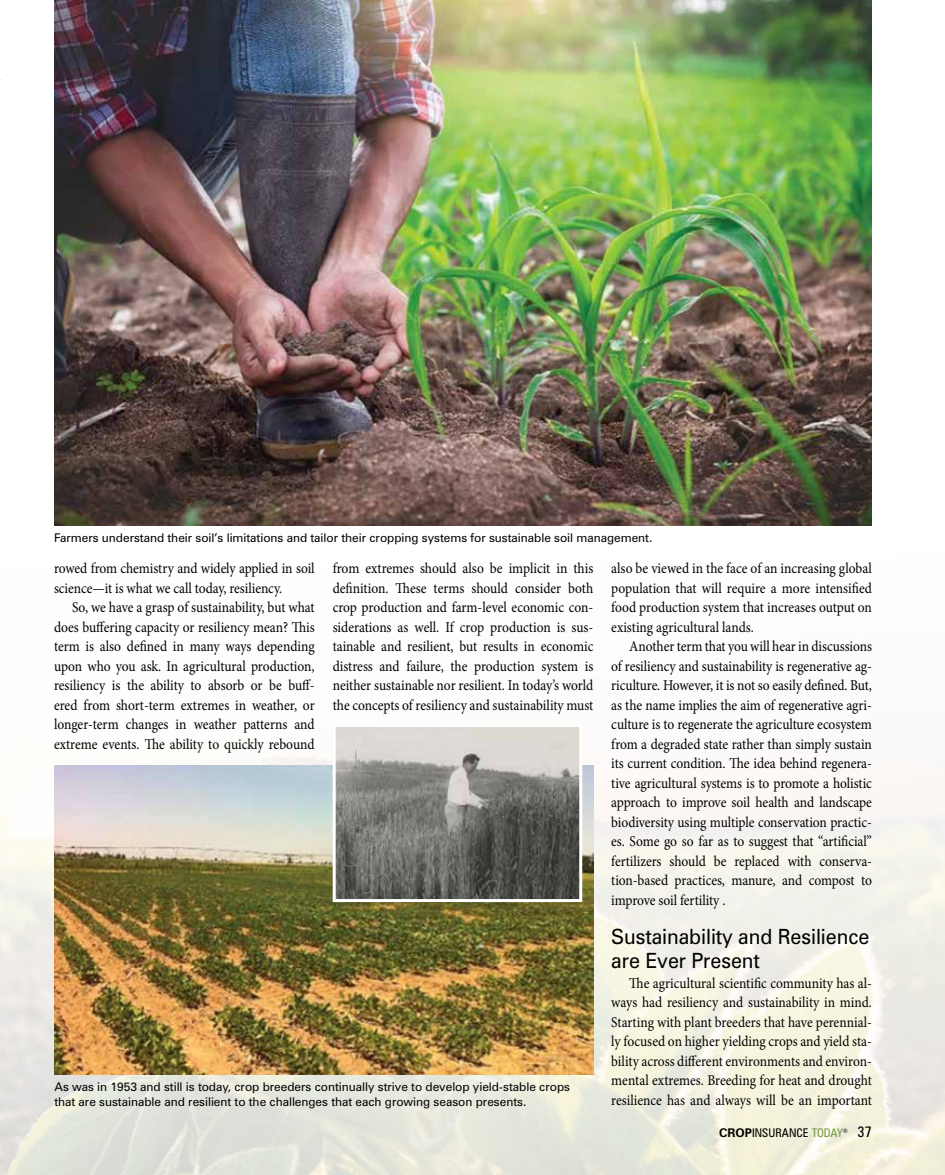
<style>
.page{position:relative;width:945px;height:1175px;background:#fff}
.page>*{position:absolute;margin:0;border:0;box-sizing:border-box;transform-origin:0 0}
.t1{font:21px/24px "Zurich BT";letter-spacing:-.005em;color:#000;scale:.95 1}
.t2{font:15px/19.5px "Minion Pro";letter-spacing:-.005em;color:#000;text-align:justify;scale:.9 1}
.t3{font:12px/15px "Zurich BT";letter-spacing:-.005em;color:#000}
.t4{font:condensed 12px "Zurich BT";color:#000}
.s1{font-family:"Zurich Bold BT";font-stretch:normal}
.s2{color:#799a3d}
.s3{font-size:15px}
</style>
<div class="page">
<img style="left:0;top:756px;width:945px;height:418px">
<hr style="left:0;top:0;width:1px;height:69px;background:#799a3d">
<img style="left:54px;top:0;width:818px;height:525px">
<img style="left:54px;top:765px;width:539px;height:309px">
<img style="left:337px;top:728px;width:241px;height:170px">
<div style="left:333px;top:724px;width:249px;height:178px;border:3px solid #fff"></div>
<p class="t3" style="left:54px;top:530px;width:600px">Farmers understand their soil’s limitations and tailor their cropping systems for sustainable soil management.</p>
<p class="t2" style="left:54px;top:559px;width:291px">rowed from chemistry and widely applied in soil science—it is what we call today, resiliency.</p>
<p class="t2" style="left:54px;top:598px;width:291px;text-indent:18px">So, we have a grasp of sustainability, but what does buffering capacity or resiliency mean? This term is also defined in many ways depending upon who you ask. In agricultural production, resiliency is the ability to absorb or be buff&shy;ered from short-term extremes in weather, or longer-term changes in weather patterns and extreme events. The ability to quickly rebound</p>
<p class="t2" style="left:333px;top:559px;width:291px">from extremes should also be implicit in this definition. These terms should consider both crop production and farm-level economic con&shy;siderations as well. If crop production is sus&shy;tainable and resilient, but results in economic distress and failure, the production system is neither sustainable nor resilient. In today’s world the concepts of resiliency and sustainability must</p>
<p class="t2" style="left:611px;top:559px;width:291px">also be viewed in the face of an increasing global population that will require a more intensified food production system that increases output on existing agricultural lands.</p>
<p class="t2" style="left:611px;top:637px;width:291px;text-indent:18px">Another term that you will hear in discussions of resiliency and sustainability is regenerative ag&shy;riculture. However, it is not so easily defined. But, as the name implies the aim of regenerative agri&shy;culture is to regenerate the agriculture ecosystem from a degraded state rather than simply sustain its current condition. The idea behind regenera&shy;tive agricultural systems is to promote a holistic approach to improve soil health and landscape biodiversity using multiple conservation practic&shy;es. Some go so far as to suggest that “artificial” fertilizers should be replaced with conserva&shy;tion-based practices, manure, and compost to improve soil fertility .</p>
<h1 class="t1" style="left:611px;top:924px;width:273px">Sustainability and Resilience are Ever Present</h1>
<p class="t2" style="left:611px;top:973px;width:291px;text-indent:18px">The agricultural scientific community has al&shy;ways had resiliency and sustainability in mind.<br>Starting with plant breeders that have perennial&shy;ly focused on higher yielding crops and yield sta&shy;bility across different environments and environ&shy;mental extremes. Breeding for heat and drought resilience has and always will be an important</p>
<p class="t4" style="left:719px;top:1125px;width:154px"><span class="s1">CROP</span>INSURANCE <span class="s2">TODAY</span><sup>®</sup> <span class="s3">37</span></p>
<p class="t3" style="left:54px;top:1079px;width:517px">As was in 1953 and still is today, crop breeders continually strive to develop yield-stable crops that are sustainable and resilient to the challenges that each growing season presents.</p>
</div>
